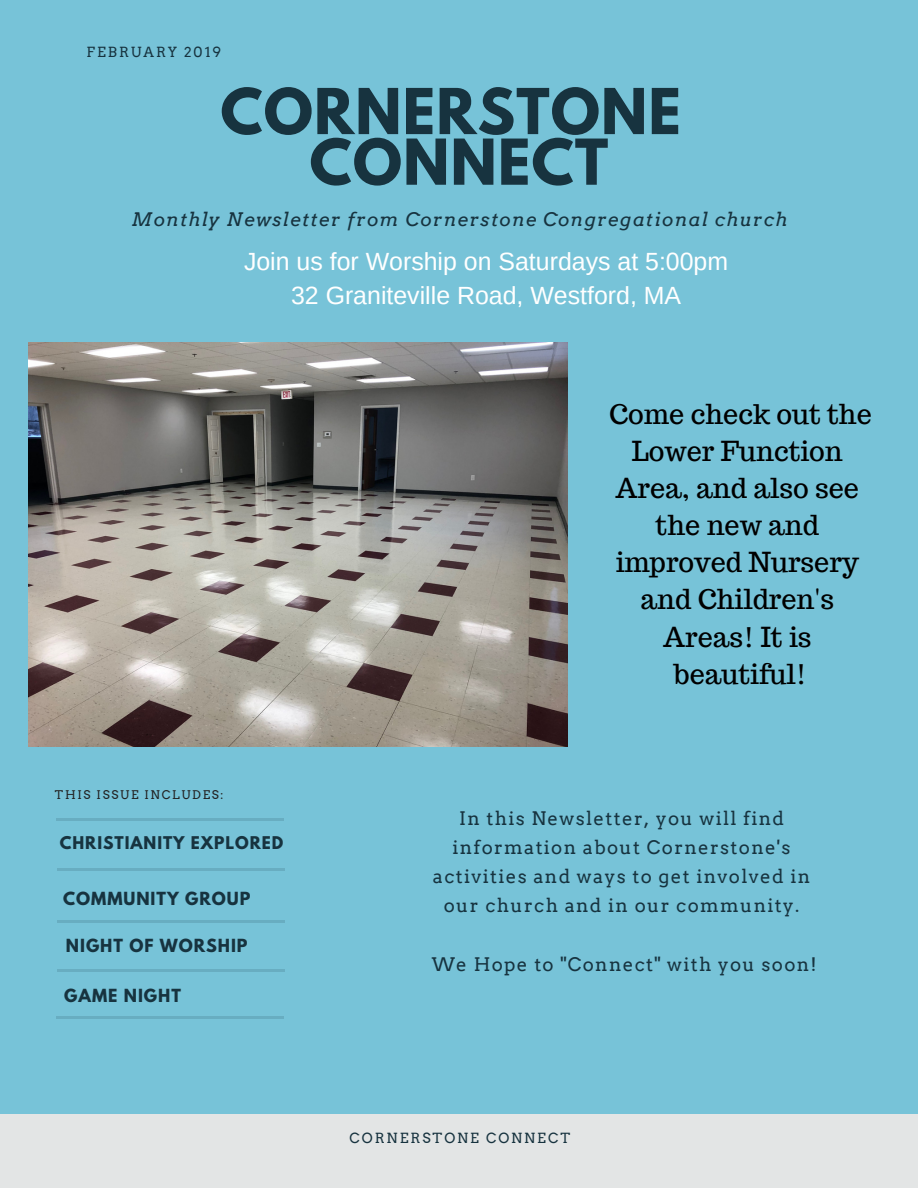
<style>
.page{position:relative;width:918px;height:1188px;background:#77c3d8}
.page>*{position:absolute;margin:0;border:0;box-sizing:border-box;transform-origin:0 0}
.t1{font:700 55.95px/50.7px "League Spartan";letter-spacing:.02em;color:#17333f;text-align:center}
.t2{font:27px/37.2px "Trocchi";color:#000;text-align:center}
.t3{font:24.9px/33.8px "Arimo";color:#fff;text-align:center}
.t4{font:18.75px/29.2px "Arvo";letter-spacing:.07em;color:#17333f;text-align:center}
.t5{font:italic 18.75px "Arvo";letter-spacing:.07em;color:#17333f}
.t6{font:700 16.05px "League Spartan";letter-spacing:.06em;color:#17333f}
.t7{font:700 15.6px "League Spartan";letter-spacing:.06em;color:#17333f}
.t8{font:13.95px "Arvo";letter-spacing:.14em;color:#17333f}
.t9{font:12px "Arvo";letter-spacing:.14em;color:#222}
</style>
<div class="page">
<hr style="left:57px;top:868px;width:228px;height:2px;background:#17333f">
<hr style="left:57px;top:920px;width:228px;height:2px;background:#17333f">
<hr style="left:57px;top:970px;width:228px;height:2px;background:#17333f">
<hr style="left:56px;top:1016px;width:228px;height:2px;background:#17333f">
<hr style="left:56px;top:819px;width:228px;height:2px;background:#17333f">
<div style="left:0;top:1114px;width:918px;height:74px;background:#e3e5e5"></div>
<img style="left:29px;top:342px;width:539px;height:404px">
<p class="t8" style="left:87px;top:44px;width:136px">FEBRUARY 2019</p>
<h1 class="t1" style="left:220px;top:93px;width:462px">CORNERSTONE<br>CONNECT</h1>
<p class="t5" style="left:132px;top:208px;width:657px">Monthly Newsletter from Cornerstone Congregational church</p>
<h3 class="t3" style="left:244px;top:245px;width:486px">Join us for Worship on Saturdays at 5:00pm<br>32 Graniteville Road, Westford, MA</h3>
<p class="t9" style="left:55px;top:788px;width:170px">THIS ISSUE INCLUDES:</p>
<p class="t7" style="left:60px;top:835px;width:225px">CHRISTIANITY EXPLORED</p>
<p class="t6" style="left:63px;top:890px;width:189px">COMMUNITY GROUP</p>
<p class="t6" style="left:66px;top:938px;width:183px">NIGHT OF WORSHIP</p>
<p class="t6" style="left:64px;top:987px;width:118px">GAME NIGHT</p>
<h2 class="t2" style="left:609px;top:395px;width:264px">Come check out the<br>Lower Function<br>Area, and also see the new and improved Nursery and Children's<br>Areas! It is beautiful!</h2>
<p class="t4" style="left:433px;top:803px;width:379px">In this Newsletter, you will find information about Cornerstone's activities and ways to get involved in our church and in our community.</p>
<p class="t4" style="left:432px;top:950px;width:387px">We Hope to "Connect" with you soon!</p>
<p class="t8" style="left:350px;top:1130px;width:222px">CORNERSTONE CONNECT</p>
</div>
